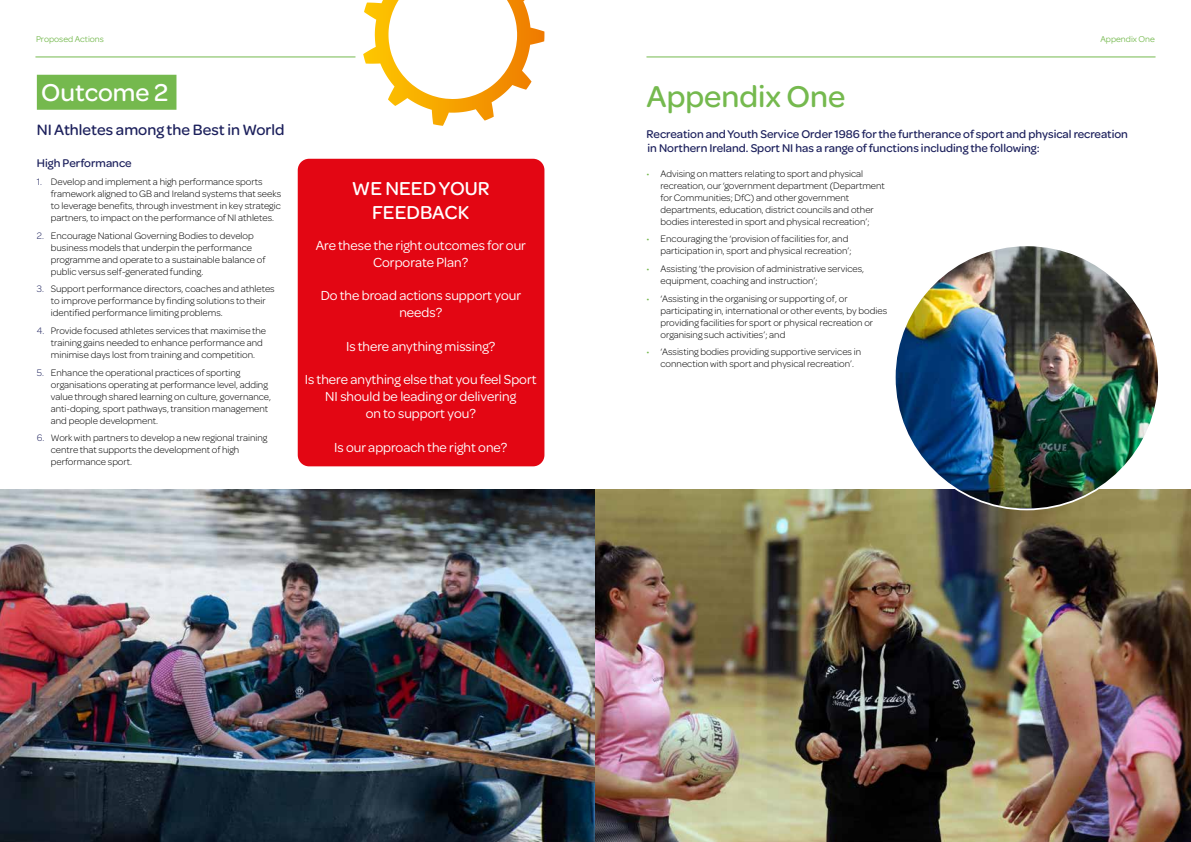
<style>
.page{position:relative;width:1191px;height:842px;background:#fff}
.page>*{position:absolute;margin:0;border:0;box-sizing:border-box;transform-origin:0 0}
.t1{font:500 32px "Omnes";color:#75b94e}
.t2{font:500 26px "Omnes";color:#fff}
.t3{font:500 20px/24px "Omnes";color:#fff;text-align:center}
.t4{font:500 16px "Omnes";color:#1c205c}
.t5{font:14px/16.8px "Omnes";color:#fff;text-align:center}
.t6{font:500 12px/14.4px "Omnes";color:#1c205c}
.t7{font:300 10px/12px "Omnes";color:#000}
.t8{font:9px "Omnes";color:#75b94e}
.s1{color:#1c205c}
.s2{color:#75b94e}
</style>
<div class="page">
<hr style="left:647px;top:57px;width:508px;height:1px;background:#75b94e">
<hr style="left:36px;top:57px;width:319px;height:1px;background:#75b94e">
<div style="left:37px;top:75px;width:139px;height:35px;background:#75b94e"></div>
<div style="left:298px;top:159px;width:246px;height:307px;background:#e30613;border-radius:11px"></div>
<img style="left:0;top:489px;width:1191px;height:353px">
<img style="left:894px;top:247px;width:265px;height:261px">
<svg style="left:363px;top:0;width:154px;height:99px"></svg>
<p class="t8" style="left:36px;top:34px;width:69px">Proposed Actions</p>
<p class="t8" style="left:1100px;top:34px;width:56px">Appendix One</p>
<h2 class="t2" style="left:41px;top:75px;width:128px">Outcome 2</h2>
<h3 class="t4" style="left:37px;top:118px;width:249px">NI Athletes among the Best in World</h3>
<p class="t6" style="left:37px;top:155px;width:96px">High Performance</p>
<p class="t7" style="left:51px;top:175px;width:232px;text-indent:-14px"><span class="s1">1.</span> Develop and implement a high performance sports framework aligned to GB and Ireland systems that seeks to leverage benefits, through investment in key strategic partners, to impact on the performance of NI athletes.</p>
<p class="t7" style="left:51px;top:229px;width:216px;text-indent:-14px"><span class="s1">2.</span> Encourage National Governing Bodies to develop business models that underpin the performance programme and operate to a sustainable balance of public versus self-generated funding.</p>
<p class="t7" style="left:51px;top:282px;width:225px;text-indent:-14px"><span class="s1">3.</span> Support performance directors, coaches and athletes to improve performance by finding solutions to their identified performance limiting problems.</p>
<p class="t7" style="left:51px;top:324px;width:217px;text-indent:-14px"><span class="s1">4.</span> Provide focused athletes services that maximise the training gains needed to enhance performance and minimise days lost from training and competition.</p>
<p class="t7" style="left:51px;top:366px;width:222px;text-indent:-14px"><span class="s1">5.</span> Enhance the operational practices of sporting organisations operating at performance level, adding value through shared learning on culture, governance, anti-doping, sport pathways, transition management and people development.</p>
<p class="t7" style="left:51px;top:431px;width:218px;text-indent:-14px"><span class="s1">6.</span> Work with partners to develop a new regional training centre that supports the development of high performance sport.</p>
<h3 class="t3" style="left:352px;top:175px;width:139px">WE NEED YOUR<br>FEEDBACK</h3>
<h3 class="t5" style="left:316px;top:236px;width:212px">Are these the right outcomes for our<br>Corporate Plan?</h3>
<h3 class="t5" style="left:321px;top:287px;width:202px">Do the broad actions support your needs?</h3>
<h3 class="t5" style="left:346px;top:337px;width:151px">Is there anything missing?</h3>
<h3 class="t5" style="left:305px;top:371px;width:233px">Is there anything else that you feel Sport<br>NI should be leading or delivering<br>on to support you?</h3>
<h3 class="t5" style="left:334px;top:438px;width:175px">Is our approach the right one?</h3>
<h1 class="t1" style="left:646px;top:74px;width:200px">Appendix One</h1>
<p class="t6" style="left:646px;top:126px;width:483px">Recreation and Youth Service Order 1986 for the furtherance of sport and physical recreation in Northern Ireland. Sport NI has a range of functions including the following:</p>
<p class="t7" style="left:660px;top:167px;width:226px;text-indent:-14px"><span class="s2">•</span> Advising on matters relating to sport and physical recreation, our ‘government department (Department for Communities; DfC) and other government departments, education, district councils and other bodies interested in sport and physical recreation’;</p>
<p class="t7" style="left:660px;top:233px;width:192px;text-indent:-14px"><span class="s2">•</span> Encouraging the ‘provision of facilities for, and participation in, sport and physical recreation’;</p>
<p class="t7" style="left:660px;top:262px;width:205px;text-indent:-14px"><span class="s2">•</span> Assisting ‘the provision of administrative services, equipment, coaching and instruction’;</p>
<p class="t7" style="left:660px;top:292px;width:228px;text-indent:-14px"><span class="s2">•</span> ‘Assisting in the organising or supporting of, or participating in, international or other events, by bodies providing facilities for sport or physical recreation or organising such activities’; and</p>
<p class="t7" style="left:660px;top:346px;width:202px;text-indent:-14px"><span class="s2">•</span> ‘Assisting bodies providing supportive services in connection with sport and physical recreation’.</p>
</div>
